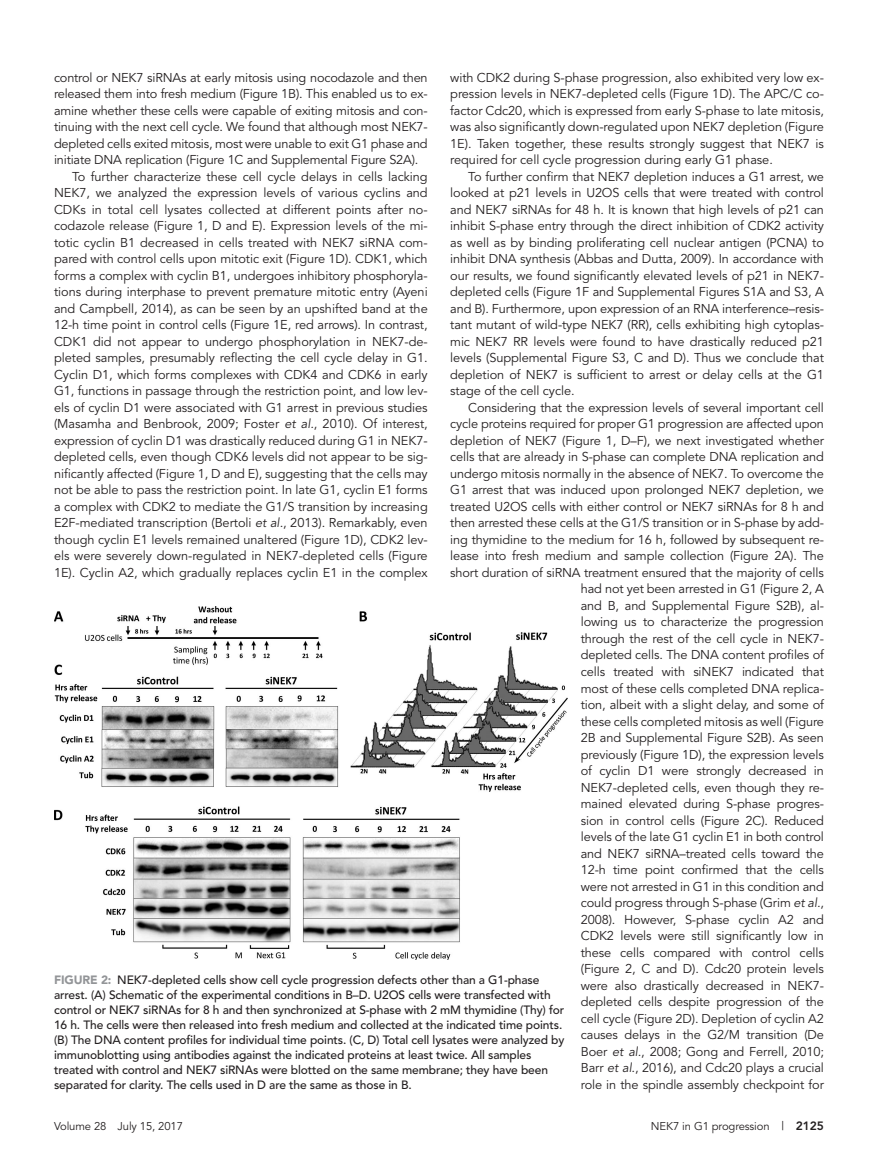
<style>
.page{position:relative;width:878px;height:1175px;background:#fff}
.page>*{position:absolute;margin:0;border:0;box-sizing:border-box;transform-origin:0 0}
.Para{font:12.75px/16.5px "Avenir";letter-spacing:-.01em;color:#231f20;text-align:justify}
.ParaFL{font:12.75px/16.5px "Avenir";letter-spacing:-.015em;color:#231f20;text-align:justify}
.FigCaption{font:500 12px/15px "Avenir";letter-spacing:-.01em;color:#231f20}
.ParaFL-2{font:11.25px "Avenir";letter-spacing:-.01em;color:#231f20}
.s1{font-style:italic}
.s2{font-weight:900;color:#939598}
.s3{font-size:12px}
.s4{font-weight:800;font-size:12px}
</style>
<div class="page">
<img style="left:54px;top:606px;width:513px;height:353px">
<p class="ParaFL" style="left:54px;top:69px;width:375px">control or NEK7 siRNAs at early mitosis using nocodazole and then released them into fresh medium (Figure 1B). This enabled us to ex&shy;amine whether these cells were capable of exiting mitosis and con&shy;tinuing with the next cell cycle. We found that although most NEK7- depleted cells exited mitosis, most were unable to exit G1 phase and initiate DNA replication (Figure 1C and Supplemental Figure S2A).</p>
<p class="Para" style="left:54px;top:168px;width:375px;text-indent:18px">To further characterize these cell cycle delays in cells lacking NEK7, we analyzed the expression levels of various cyclins and CDKs in total cell lysates collected at different points after no&shy;codazole release (Figure 1, D and E). Expression levels of the mi&shy;totic cyclin B1 decreased in cells treated with NEK7 siRNA com&shy;pared with control cells upon mitotic exit (Figure 1D). CDK1, which forms a complex with cyclin B1, undergoes inhibitory phosphoryla&shy;tions during interphase to prevent premature mitotic entry (Ayeni and Campbell, 2014), as can be seen by an upshifted band at the 12-h time point in control cells (Figure 1E, red arrows). In contrast, CDK1 did not appear to undergo phosphorylation in NEK7-de&shy;pleted samples, presumably reflecting the cell cycle delay in G1.<br>Cyclin D1, which forms complexes with CDK4 and CDK6 in early G1, functions in passage through the restriction point, and low lev&shy;els of cyclin D1 were associated with G1 arrest in previous studies (Masamha and Benbrook, 2009; Foster <span class="s1">et al.</span>, 2010). Of interest, expression of cyclin D1 was drastically reduced during G1 in NEK7- depleted cells, even though CDK6 levels did not appear to be sig&shy;nificantly affected (Figure 1, D and E), suggesting that the cells may not be able to pass the restriction point. In late G1, cyclin E1 forms a complex with CDK2 to mediate the G1/S transition by increasing E2F-mediated transcription (Bertoli <span class="s1">et al.</span>, 2013). Remarkably, even though cyclin E1 levels remained unaltered (Figure 1D), CDK2 lev&shy;els were severely down-regulated in NEK7-depleted cells (Figure 1E). Cyclin A2, which gradually replaces cyclin E1 in the complex</p>
<p class="Para" style="left:450px;top:69px;width:375px">with CDK2 during S-phase progression, also exhibited very low ex&shy;pression levels in NEK7-depleted cells (Figure 1D). The APC/C co&shy;factor Cdc20, which is expressed from early S-phase to late mitosis, was also significantly down-regulated upon NEK7 depletion (Figure 1E). Taken together, these results strongly suggest that NEK7 is required for cell cycle progression during early G1 phase.</p>
<p class="Para" style="left:450px;top:168px;width:375px;text-indent:18px">To further confirm that NEK7 depletion induces a G1 arrest, we looked at p21 levels in U2OS cells that were treated with control and NEK7 siRNAs for 48 h. It is known that high levels of p21 can inhibit S-phase entry through the direct inhibition of CDK2 activity as well as by binding proliferating cell nuclear antigen (PCNA) to inhibit DNA synthesis (Abbas and Dutta, 2009). In accordance with our results, we found significantly elevated levels of p21 in NEK7- depleted cells (Figure 1F and Supplemental Figures S1A and S3, A and B). Furthermore, upon expression of an RNA interference–resis&shy;tant mutant of wild-type NEK7 (RR), cells exhibiting high cytoplas&shy;mic NEK7 RR levels were found to have drastically reduced p21 levels (Supplemental Figure S3, C and D). Thus we conclude that depletion of NEK7 is sufficient to arrest or delay cells at the G1 stage of the cell cycle.</p>
<p class="Para" style="left:450px;top:399px;width:375px;text-align:right">Considering that the expression levels of several important cell cycle proteins required for proper G1 progression are affected upon depletion of NEK7 (Figure 1, D–F), we next investigated whether cells that are already in S-phase can complete DNA replication and undergo mitosis normally in the absence of NEK7. To overcome the G1 arrest that was induced upon prolonged NEK7 depletion, we treated U2OS cells with either control or NEK7 siRNAs for 8 h and then arrested these cells at the G1/S transition or in S-phase by add&shy;ing thymidine to the medium for 16 h, followed by subsequent re&shy;lease into fresh medium and sample collection (Figure 2A). The short duration of siRNA treatment ensured that the majority of cells had not yet been arrested in G1 (Figure 2, A<br>and B, and Supplemental Figure S2B), al-<br>lowing us to characterize the progression<br>through the rest of the cell cycle in NEK7-<br>depleted cells. The DNA content profiles of<br>cells treated with siNEK7 indicated that<br>most of these cells completed DNA replica-<br>tion, albeit with a slight delay, and some of<br>these cells completed mitosis as well (Figure<br>2B and Supplemental Figure S2B). As seen<br>previously (Figure 1D), the expression levels<br>of cyclin D1 were strongly decreased in<br>NEK7-depleted cells, even though they re-<br>mained elevated during S-phase progres-<br>sion in control cells (Figure 2C). Reduced<br>levels of the late G1 cyclin E1 in both control<br>and NEK7 siRNA–treated cells toward the<br>12-h time point confirmed that the cells<br>were not arrested in G1 in this condition and<br>could progress through S-phase (Grim <span class="s1">et al.</span>,<br>2008). However, S-phase cyclin A2 and<br>CDK2 levels were still significantly low in<br>these cells compared with control cells<br>(Figure 2, C and D). Cdc20 protein levels<br>were also drastically decreased in NEK7-<br>depleted cells despite progression of the<br>cell cycle (Figure 2D). Depletion of cyclin A2<br>causes delays in the G2/M transition (De<br>Boer <span class="s1">et al.</span>, 2008; Gong and Ferrell<span class="s1">,</span> 2010;<br>Barr <span class="s1">et al.</span>, 2016), and Cdc20 plays a crucial<br>role in the spindle assembly checkpoint for</p>
<p class="FigCaption" style="left:54px;top:972px;width:512px"><span class="s2">FIGURE 2:</span> NEK7-depleted cells show cell cycle progression defects other than a G1-phase arrest. (A) Schematic of the experimental conditions in B–D. U2OS cells were transfected with control or NEK7 siRNAs for 8 h and then synchronized at S-phase with 2 mM thymidine (Thy) for 16 h. The cells were then released into fresh medium and collected at the indicated time points. (B) The DNA content profiles for individual time points. (C, D) Total cell lysates were analyzed by immunoblotting using antibodies against the indicated proteins at least twice. All samples treated with control and NEK7 siRNAs were blotted on the same membrane; they have been separated for clarity. The cells used in D are the same as those in B.</p>
<p class="ParaFL-2" style="left:54px;top:1119px;width:130px">Volume 28 July 15, 2017</p>
<p class="ParaFL-2" style="left:651px;top:1119px;width:174px">NEK7 in G1 progression <span class="s3">|</span> <span class="s4">2125</span></p>
</div>
